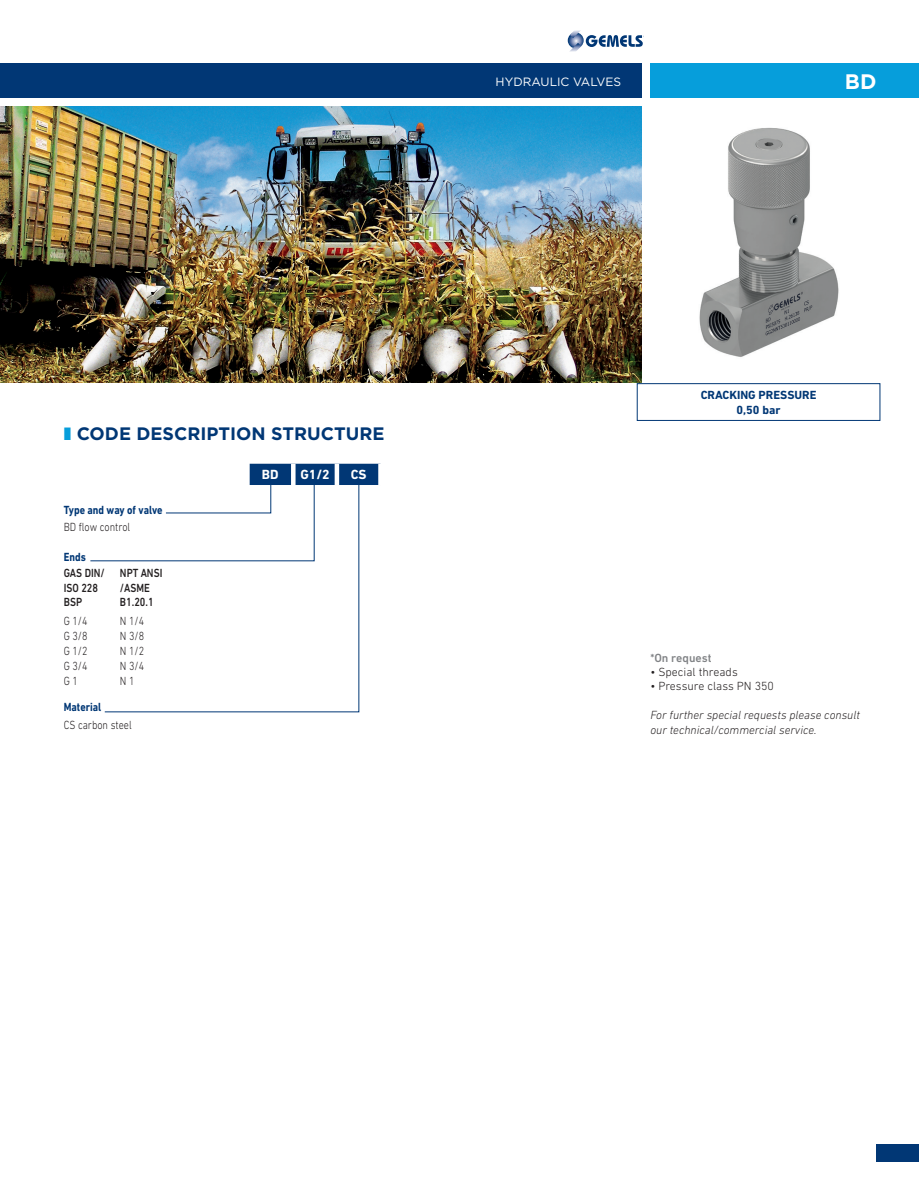
<style>
.page{position:relative;width:919px;height:1187px;background:#fff}
.page>*{position:absolute;margin:0;border:0;box-sizing:border-box;transform-origin:0 0}
.SERIE_FAMIGLIA_destr{font:700 21px "Gotham";color:#fff}
.TITOLO_TABELLA{font:700 18px "Gotham";color:#013775}
.Composizione_CODE{font:700 13.5px "DIN Next LT Pro";color:#fff}
.Descrizione_rimando{font:italic 300 12px/14.4px "DIN Next LT Pro";color:#231f20}
.TESTO_TAB_-_CODE{font:300 12px "DIN Next LT Pro";color:#231f20;scale:.85 1}
.TESTO_TAB_Medium_-_C{font:500 12px/14.4px "DIN Next LT Pro";color:#231f20;scale:.85 1}
.Descrizione_rimando-2{font:300 12px "DIN Next LT Pro";color:#231f20}
.Titoletto_tabella{font:700 12px "DIN Next LT Pro";color:#013775;scale:.85 1}
.SERIE_APERTURA{font:700 12px "DIN Next LT Pro";color:#013775}
.t1{font:12px "Gotham";color:#fff}
.Descrizione_rimando-3{font:500 12px "DIN Next LT Pro";color:#808285}
.s1{color:#069edb}
</style>
<div class="page">
<hr style="left:0;top:391px;width:1px;height:740px;background:#e6e7e9">
<div style="left:0;top:64px;width:641px;height:34px;background:#013775"></div>
<div style="left:650px;top:64px;width:268px;height:34px;background:#069edb"></div>
<svg style="left:567px;top:32px;width:16px;height:16px"></svg>
<svg style="left:569px;top:30px;width:73px;height:22px"></svg>
<div style="left:876px;top:1144px;width:42px;height:17px;background:#013775"></div>
<div style="left:636px;top:383px;width:244px;height:38px;border:1px solid #013775"></div>
<img style="left:0;top:106px;width:641px;height:277px">
<svg style="left:104px;top:561px;width:255px;height:151px"></svg>
<svg style="left:90px;top:463px;width:288px;height:98px"></svg>
<hr style="left:291px;top:463px;width:4px;height:22px;background:#fff">
<div style="left:334px;top:463px;width:5px;height:22px;background:#fff"></div>
<img style="left:699px;top:127px;width:140px;height:230px">
<p class="t1" style="left:495px;top:74px;width:127px">HYDRAULIC VALVES</p>
<h1 class="SERIE_FAMIGLIA_destr" style="left:827px;top:68px;width:50px">GEM</h1>
<p class="SERIE_FAMIGLIA_destr" style="left:844px;top:68px;width:33px">BD</p>
<p class="TITOLO_TABELLA" style="left:64px;top:422px;width:322px"><span class="s1">❚</span> CODE DESCRIPTION STRUCTURE</p>
<p class="Titoletto_tabella" style="left:64px;top:502px;width:118px">Type and way of valve</p>
<p class="TESTO_TAB_-_CODE" style="left:64px;top:520px;width:80px">BD flow control</p>
<p class="Titoletto_tabella" style="left:64px;top:550px;width:28px">Ends</p>
<p class="TESTO_TAB_Medium_-_C" style="left:64px;top:566px;width:50px">GAS DIN/</p>
<p class="TESTO_TAB_Medium_-_C" style="left:64px;top:580px;width:42px">ISO 228</p>
<p class="TESTO_TAB_Medium_-_C" style="left:64px;top:595px;width:23px">BSP</p>
<p class="TESTO_TAB_Medium_-_C" style="left:120px;top:566px;width:51px">NPT ANSI /ASME</p>
<p class="TESTO_TAB_Medium_-_C" style="left:120px;top:595px;width:41px">B1.20.1</p>
<p class="TESTO_TAB_-_CODE" style="left:64px;top:614px;width:29px">G 1/4</p>
<p class="TESTO_TAB_-_CODE" style="left:120px;top:614px;width:30px">N 1/4</p>
<p class="TESTO_TAB_-_CODE" style="left:64px;top:629px;width:29px">G 3/8</p>
<p class="TESTO_TAB_-_CODE" style="left:120px;top:629px;width:30px">N 3/8</p>
<p class="TESTO_TAB_-_CODE" style="left:64px;top:643px;width:29px">G 1/2</p>
<p class="TESTO_TAB_-_CODE" style="left:120px;top:643px;width:30px">N 1/2</p>
<p class="TESTO_TAB_-_CODE" style="left:64px;top:658px;width:29px">G 3/4</p>
<p class="TESTO_TAB_-_CODE" style="left:120px;top:658px;width:30px">N 3/4</p>
<p class="TESTO_TAB_-_CODE" style="left:64px;top:673px;width:18px">G 1</p>
<p class="TESTO_TAB_-_CODE" style="left:120px;top:673px;width:19px">N 1</p>
<p class="Titoletto_tabella" style="left:64px;top:700px;width:46px">Material</p>
<p class="TESTO_TAB_-_CODE" style="left:64px;top:718px;width:81px">CS carbon steel</p>
<p class="Composizione_CODE" style="left:262px;top:467px;width:18px">BD</p>
<p class="Composizione_CODE" style="left:300px;top:467px;width:31px">G1/2</p>
<p class="Composizione_CODE" style="left:351px;top:467px;width:17px">CS</p>
<p class="SERIE_APERTURA" style="left:700px;top:388px;width:117px">CRACKING PRESSURE</p>
<p class="SERIE_APERTURA" style="left:736px;top:402px;width:45px">0,50 bar</p>
<p class="Descrizione_rimando-3" style="left:650px;top:650px;width:63px">*On request</p>
<p class="Descrizione_rimando-2" style="left:650px;top:665px;width:89px">• Special threads</p>
<p class="Descrizione_rimando-2" style="left:650px;top:679px;width:125px">• Pressure class PN 350</p>
<p class="Descrizione_rimando" style="left:650px;top:707px;width:211px">For further special requests please consult our technical/commercial service.</p>
</div>
